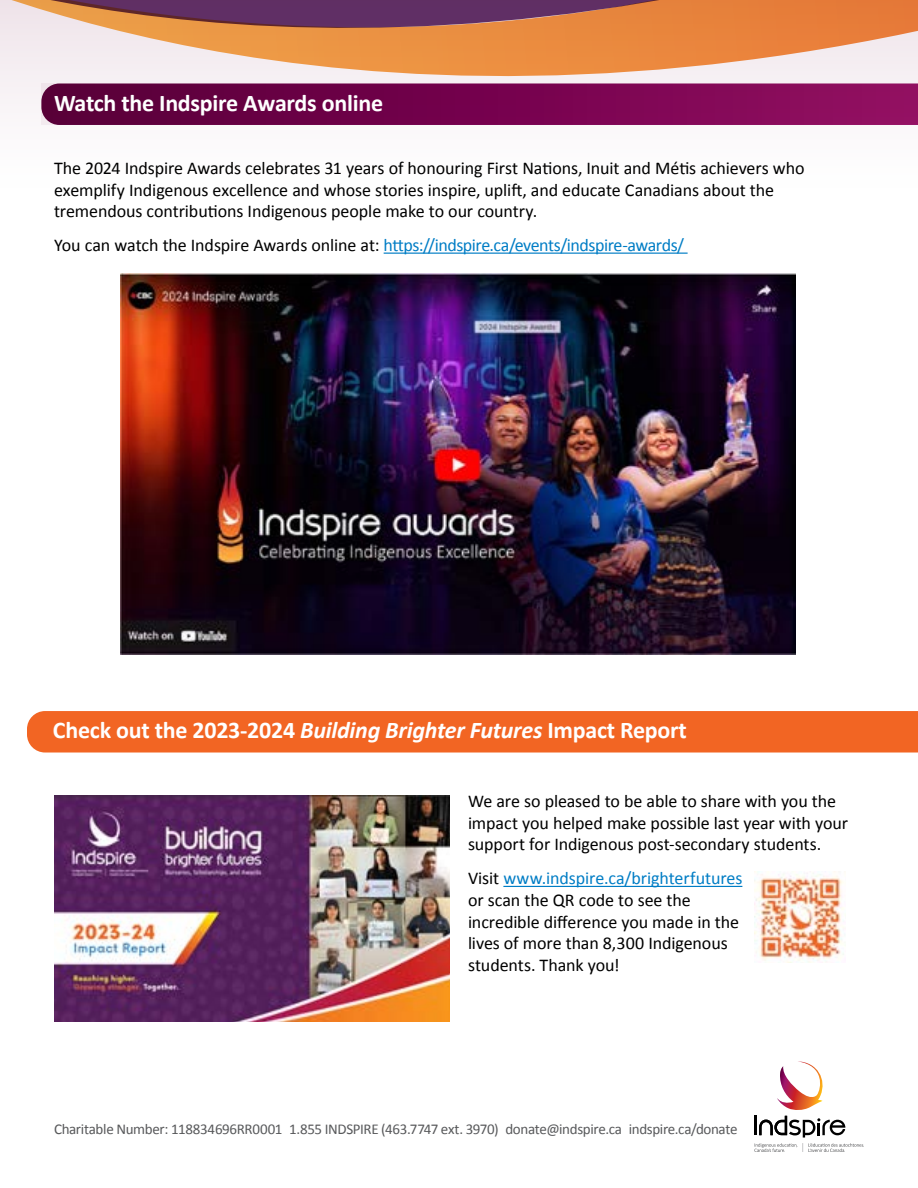
<style>
.page{position:relative;width:918px;height:1188px;background:#fff}
.page>*{position:absolute;margin:0;border:0;box-sizing:border-box;transform-origin:0 0}
.t1{font:700 24px "Calibri";letter-spacing:-.01em;color:#fff}
.t2{font:18px/21.6px "Calibri";letter-spacing:-.005em;color:#000}
.t3{font:18px "Calibri";letter-spacing:-.015em;color:#007dc5}
.t4{font:15px "Calibri";letter-spacing:-.02em;color:#58595b}
.s1{color:#000}
.s2{font-style:italic}
.s3{color:#007dc5}
</style>
<div class="page">
<svg style="left:754px;top:1061px;width:110px;height:91px"></svg>
<svg style="left:0;top:0;width:918px;height:106px"></svg>
<svg style="left:41px;top:84px;width:877px;height:41px;background:#75054d"></svg>
<hr style="left:384px;top:253px;width:304px;height:1px;background:#007dc5">
<img style="left:120px;top:273px;width:676px;height:382px">
<img style="left:54px;top:795px;width:396px;height:226px">
<div style="left:27px;top:711px;width:891px;height:42px;background:#f26523"></div>
<hr style="left:503px;top:886px;width:239px;height:1px;background:#007dc5">
<img style="left:754px;top:873px;width:90px;height:90px">
<h1 class="t1" style="left:54px;top:86px;width:331px">Watch the Indspire Awards online</h1>
<p class="t2" style="left:54px;top:157px;width:752px">The 2024 Indspire Awards celebrates 31 years of honouring First Nations, Inuit and Métis achievers who exemplify Indigenous excellence and whose stories inspire, uplift, and educate Canadians about the tremendous contributions Indigenous people make to our country.</p>
<p class="t3" style="left:54px;top:233px;width:632px"><span class="s1">You can watch the Indspire Awards online at:</span> https://indspire.ca/events/indspire-awards/</p>
<h1 class="t1" style="left:53px;top:713px;width:635px">Check out the 2023-2024 <span class="s2">Building Brighter Futures</span> Impact Report</h1>
<p class="t2" style="left:468px;top:790px;width:382px">We are so pleased to be able to share with you the impact you helped make possible last year with your support for Indigenous post-secondary students.</p>
<p class="t2" style="left:468px;top:867px;width:276px">Visit <span class="s3">www.indspire.ca/brighterfutures </span>or scan the QR code to see the incredible difference you made in the lives of more than 8,300 Indigenous students. Thank you!</p>
<p class="t4" style="left:54px;top:1118px;width:685px">Charitable Number: 118834696RR0001 1.855 INDSPIRE (463.7747 ext. 3970) donate@indspire.ca indspire.ca/donate</p>
</div>
